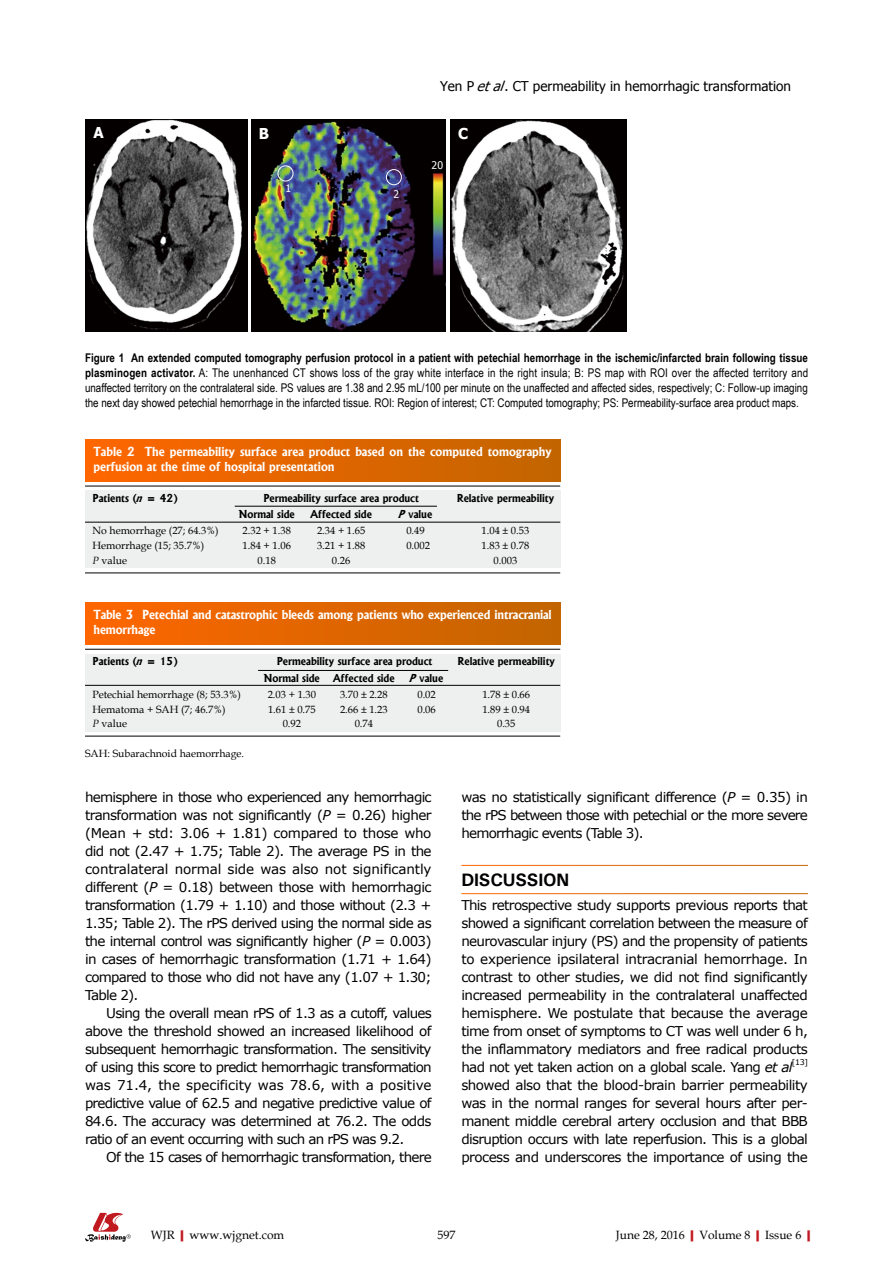
<style>
.page{position:relative;width:893px;height:1263px;background:#fff}
.page>*{position:absolute;margin:0;border:0;box-sizing:border-box;transform-origin:0 0}
.t1{font:700 18px "Univers";letter-spacing:-.01em;color:#000}
.t2{font:700 15px "Tahoma";color:#fff}
.t3{font:13.5px/18px "Verdana";letter-spacing:-.05em;color:#000;text-align:justify}
.t4{font:13.5px "Tahoma";color:#000}
.t5{font:13.5px "Verdana";letter-spacing:-.01em;color:#000}
.t6{font:13.5px "Verdana";letter-spacing:-.005em;color:#000}
.t7{font:13.5px "Verdana";letter-spacing:-.025em;color:#000}
.t8{font:12px/15px "Arial Narrow";color:#000;text-align:justify}
.t9{font:700 12px/15px "Albertus";color:#fff}
.t10{font:12px "Book Antiqua";color:#000}
.t11{font:10.5px "Book Antiqua";color:#000}
.t12{font:700 10.5px "Albertus";color:#000}
.t13{font:10.5px "Tahoma";color:#fff}
.t14{font:7.8px "Verdana";color:#000}
.s1{font-style:italic}
.s2{font-weight:700}
.s3{font-weight:700;color:#c01920}
</style>
<div class="page">
<svg style="left:85px;top:1213px;width:46px;height:29px"></svg>
<img style="left:85px;top:119px;width:163px;height:213px">
<img style="left:252px;top:119px;width:193px;height:213px">
<img style="left:450px;top:119px;width:177px;height:213px">
<div style="left:278px;top:166px;width:15px;height:15px;border:1px solid #fff;border-radius:50%"></div>
<div style="left:386px;top:169px;width:16px;height:16px;border:1px solid #fff;border-radius:50%"></div>
<div style="left:85px;top:490px;width:475px;height:78px;background:#eeefef"></div>
<div style="left:85px;top:440px;width:475px;height:41px;background:linear-gradient(to right,#f60,#c26500)"></div>
<hr style="left:85px;top:486px;width:475px;height:1px;background:#000">
<hr style="left:85px;top:522px;width:475px;height:1px;background:#000">
<hr style="left:85px;top:572px;width:475px;height:1px;background:#000">
<hr style="left:235px;top:506px;width:202px;height:1px;background:#000">
<div style="left:85px;top:653px;width:475px;height:78px;background:#eeefef"></div>
<div style="left:85px;top:603px;width:475px;height:41px;background:linear-gradient(to right,#f60,#c26500)"></div>
<hr style="left:85px;top:649px;width:475px;height:1px;background:#000">
<hr style="left:85px;top:685px;width:475px;height:1px;background:#000">
<hr style="left:85px;top:736px;width:475px;height:1px;background:#000">
<hr style="left:258px;top:670px;width:190px;height:1px;background:#000">
<p class="t4" style="left:440px;top:77px;width:352px">Yen P <span class="s1">etal</span>. CT permeability in hemorrhagic transformation</p>
<p class="t2" style="left:94px;top:122px;width:12px">A</p>
<p class="t2" style="left:259px;top:123px;width:12px">B</p>
<p class="t2" style="left:458px;top:123px;width:12px">C</p>
<p class="t13" style="left:432px;top:159px;width:13px">20</p>
<p class="t13" style="left:285px;top:181px;width:7px">1</p>
<p class="t13" style="left:393px;top:187px;width:7px">2</p>
<p class="t8" style="left:85px;top:350px;width:725px"><span class="s2">Figure 1 An extended computed tomography perfusion protocol in a patient with petechial hemorrhage in the ischemic/infarcted brain following tissue plasminogen activator.</span> A: The unenhanced CT shows loss of the gray white interface in the right insula; B: PS map with ROI over the affected territory and unaffected territory on the contralateral side. PS values are 1.38 and 2.95 mL/100 per minute on the unaffected and affected sides, respectively; C: Follow-up imaging the next day showed petechial hemorrhage in the infarcted tissue. ROI: Region of interest; CT: Computed tomography; PS: Permeability-surface area product maps.</p>
<p class="t9" style="left:94px;top:444px;width:460px">Table 2 The permeability surface area product based on the computed tomography perfusion at the time of hospital presentation</p>
<p class="t12" style="left:92px;top:492px;width:87px">Patients (<span class="s1">n</span> = 42)</p>
<p class="t12" style="left:263px;top:492px;width:157px">Permeability surface area product</p>
<p class="t12" style="left:457px;top:492px;width:99px">Relative permeability</p>
<p class="t12" style="left:239px;top:508px;width:57px">Normal side</p>
<p class="t12" style="left:310px;top:508px;width:63px">Affected side</p>
<p class="t12" style="left:397px;top:508px;width:36px"><span class="s1">P</span> value</p>
<p class="t11" style="left:92px;top:523px;width:128px">No hemorrhage (27; 64.3%)</p>
<p class="t11" style="left:243px;top:523px;width:50px">2.32 + 1.38</p>
<p class="t11" style="left:317px;top:523px;width:50px">2.34 + 1.65</p>
<p class="t11" style="left:406px;top:523px;width:20px">0.49</p>
<p class="t11" style="left:482px;top:523px;width:49px">1.04 ± 0.53</p>
<p class="t11" style="left:92px;top:538px;width:113px">Hemorrhage (15; 35.7%)</p>
<p class="t11" style="left:243px;top:538px;width:50px">1.84 + 1.06</p>
<p class="t11" style="left:317px;top:538px;width:50px">3.21 + 1.88</p>
<p class="t11" style="left:406px;top:538px;width:25px">0.002</p>
<p class="t11" style="left:482px;top:538px;width:49px">1.83 ± 0.78</p>
<p class="t11" style="left:92px;top:553px;width:36px"><span class="s1">P</span> value</p>
<p class="t11" style="left:258px;top:553px;width:20px">0.18</p>
<p class="t11" style="left:332px;top:553px;width:20px">0.26</p>
<p class="t11" style="left:494px;top:553px;width:25px">0.003</p>
<p class="t9" style="left:94px;top:607px;width:460px">Table 3 Petechial and catastrophic bleeds among patients who experienced intracranial hemorrhage</p>
<p class="t12" style="left:92px;top:655px;width:87px">Patients (<span class="s1">n</span> = 15)</p>
<p class="t12" style="left:277px;top:655px;width:157px">Permeability surface area product</p>
<p class="t12" style="left:458px;top:655px;width:99px">Relative permeability</p>
<p class="t12" style="left:264px;top:671px;width:57px">Normal side</p>
<p class="t12" style="left:333px;top:671px;width:63px">Affected side</p>
<p class="t12" style="left:408px;top:671px;width:36px"><span class="s1">P</span> value</p>
<p class="t11" style="left:92px;top:687px;width:150px">Petechial hemorrhage (8; 53.3%)</p>
<p class="t11" style="left:268px;top:687px;width:50px">2.03 + 1.30</p>
<p class="t11" style="left:340px;top:687px;width:49px">3.70 ± 2.28</p>
<p class="t11" style="left:417px;top:687px;width:20px">0.02</p>
<p class="t11" style="left:482px;top:687px;width:49px">1.78 ± 0.66</p>
<p class="t11" style="left:92px;top:702px;width:135px">Hematoma + SAH (7; 46.7%)</p>
<p class="t11" style="left:268px;top:702px;width:49px">1.61 ± 0.75</p>
<p class="t11" style="left:340px;top:702px;width:49px">2.66 ± 1.23</p>
<p class="t11" style="left:417px;top:702px;width:20px">0.06</p>
<p class="t11" style="left:482px;top:702px;width:49px">1.89 ± 0.94</p>
<p class="t11" style="left:92px;top:716px;width:36px"><span class="s1">P</span> value</p>
<p class="t11" style="left:283px;top:716px;width:20px">0.92</p>
<p class="t11" style="left:355px;top:716px;width:20px">0.74</p>
<p class="t11" style="left:497px;top:716px;width:20px">0.35</p>
<p class="t11" style="left:85px;top:746px;width:161px">SAH: Subarachnoid haemorrhage.</p>
<p class="t3" style="left:85px;top:787px;width:348px">hemisphere in those who experienced any hemorrhagic</p>
<p class="t3" style="left:85px;top:805px;width:348px">transformation was not significantly (<span class="s1">P</span> = 0.26) higher</p>
<p class="t7" style="left:85px;top:823px;width:348px">(Mean + std: 3.06 + 1.81) compared to those who</p>
<p class="t3" style="left:85px;top:841px;width:348px">did not (2.47 + 1.75; Table 2). The average PS in the</p>
<p class="t5" style="left:85px;top:859px;width:348px">contralateral normal side was also not significantly</p>
<p class="t3" style="left:85px;top:877px;width:348px">different (<span class="s1">P</span> = 0.18) between those with hemorrhagic</p>
<p class="t3" style="left:85px;top:895px;width:348px">transformation (1.79 + 1.10) and those without (2.3 +</p>
<p class="t3" style="left:85px;top:913px;width:348px">1.35; Table 2). The rPS derived using the normal side as</p>
<p class="t3" style="left:85px;top:931px;width:348px">the internal control was significantly higher (<span class="s1">P</span> = 0.003)</p>
<p class="t3" style="left:85px;top:949px;width:348px">in cases of hemorrhagic transformation (1.71 + 1.64)</p>
<p class="t3" style="left:85px;top:967px;width:348px">compared to those who did not have any (1.07 + 1.30;</p>
<p class="t3" style="left:85px;top:985px;width:55px">Table 2).</p>
<p class="t3" style="left:106px;top:1003px;width:327px">Using the overall mean rPS of 1.3 as a cutoff, values</p>
<p class="t3" style="left:85px;top:1021px;width:348px">above the threshold showed an increased likelihood of</p>
<p class="t3" style="left:85px;top:1039px;width:348px">subsequent hemorrhagic transformation. The sensitivity</p>
<p class="t3" style="left:85px;top:1057px;width:348px">of using this score to predict hemorrhagic transformation</p>
<p class="t6" style="left:85px;top:1075px;width:348px">was 71.4, the specificity was 78.6, with a positive</p>
<p class="t3" style="left:85px;top:1093px;width:348px">predictive value of 62.5 and negative predictive value of</p>
<p class="t3" style="left:85px;top:1111px;width:348px">84.6. The accuracy was determined at 76.2. The odds</p>
<p class="t3" style="left:85px;top:1129px;width:321px">ratio of an event occurring with such an rPS was 9.2.</p>
<p class="t3" style="left:106px;top:1147px;width:327px">Of the 15 cases of hemorrhagic transformation, there</p>
<p class="t3" style="left:461px;top:787px;width:348px">was no statistically significant difference (<span class="s1">P</span> = 0.35) in the rPS between those with petechial or the more severe hemorrhagic events (Table 3).</p>
<p class="t1" style="left:461px;top:868px;width:110px">DISCUSSION</p>
<p class="t3" style="left:461px;top:895px;width:348px">This retrospective study supports previous reports that showed a significant correlation between the measure of neurovascular injury (PS) and the propensity of patients to experience ipsilateral intracranial hemorrhage. In contrast to other studies, we did not find significantly increased permeability in the contralateral unaffected hemisphere. We postulate that because the average time from onset of symptoms to CT was well under 6 h, the inflammatory mediators and free radical products had not yet taken action on a global scale. Yang <span class="s1">et al</span></p>
<p class="t14" style="left:792px;top:1056px;width:17px">[13]</p>
<p class="t3" style="left:461px;top:1075px;width:348px;text-align:left">showed also that the blood-brain barrier permeability was in the normal ranges for several hours after per&shy;manent middle cerebral artery occlusion and that BBB disruption occurs with late reperfusion. This is a global process and underscores the importance of using the</p>
<p class="t10" style="left:151px;top:1226px;width:135px">WJR<span class="s3">|</span>www.wjgnet.com</p>
<p class="t10" style="left:437px;top:1226px;width:19px">597</p>
<p class="t10" style="left:616px;top:1226px;width:202px">June 28, 2016<span class="s3">|</span>Volume 8<span class="s3">|</span>Issue 6<span class="s3">|</span></p>
</div>
